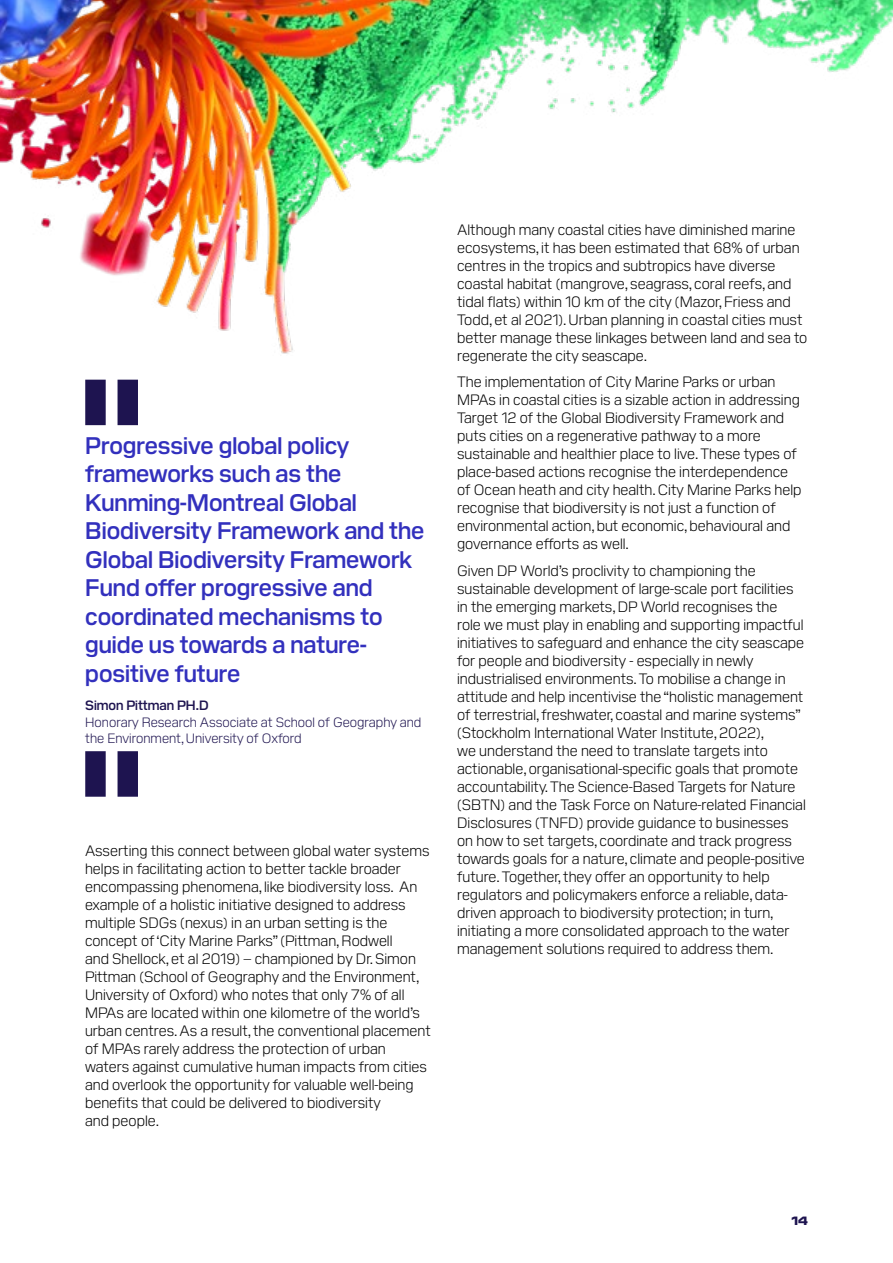
<style>
.page{position:relative;width:893px;height:1263px;background:#fff}
.page>*{position:absolute;margin:0;border:0;box-sizing:border-box;transform-origin:0 0}
.t1{font:600 24px/28.5px "Pilat";color:#3230bd}
.t2{font:300 15px/18px "Pilat";color:#000}
.t3{font:300 13.5px/16.5px "Pilat";color:#1e1450}
.t4{font:600 13.5px "Pilat";color:#1e1450}
.t5{font:800 12px "Pilat Wide";color:#1e1450}
</style>
<div class="page">
<svg style="left:85px;top:380px;width:53px;height:45px"></svg>
<svg style="left:85px;top:751px;width:53px;height:46px"></svg>
<img style="left:0;top:0;width:893px;height:354px">
<p class="t1" style="left:85px;top:429px;width:341px">Progressive global policy frameworks such as the<br>Kunming-Montreal Global<br>Biodiversity Framework and the<br>Global Biodiversity Framework<br>Fund offer progressive and coordinated mechanisms to guide us towards a nature&shy;positive future</p>
<p class="t4" style="left:85px;top:696px;width:125px">Simon Pittman PH.D</p>
<p class="t3" style="left:85px;top:712px;width:338px">Honorary Research Associate at School of Geography and the Environment, University of Oxford</p>
<p class="t2" style="left:85px;top:841px;width:347px">Asserting this connect between global water systems helps in facilitating action to better tackle broader encompassing phenomena, like biodiversity loss. An example of a holistic initiative designed to address multiple SDGs (nexus) in an urban setting is the concept of ‘City Marine Parks” (Pittman, Rodwell<br>and Shellock, et al 2019) – championed by Dr. Simon Pittman (School of Geography and the Environment, University of Oxford) who notes that only 7% of all MPAs are located within one kilometre of the world’s urban centres. As a result, the conventional placement of MPAs rarely address the protection of urban waters against cumulative human impacts from cities and overlook the opportunity for valuable well-being benefits that could be delivered to biodiversity<br>and people.</p>
<p class="t2" style="left:457px;top:219px;width:352px">Although many coastal cities have diminished marine ecosystems, it has been estimated that 68% of urban centres in the tropics and subtropics have diverse coastal habitat (mangrove, seagrass, coral reefs, and tidal flats) within 10 km of the city (Mazor, Friess and Todd, et al 2021). Urban planning in coastal cities must better manage these linkages between land and sea to regenerate the city seascape.</p>
<p class="t2" style="left:457px;top:371px;width:346px">The implementation of City Marine Parks or urban MPAs in coastal cities is a sizable action in addressing Target 12 of the Global Biodiversity Framework and puts cities on a regenerative pathway to a more sustainable and healthier place to live. These types of place-based actions recognise the interdependence of Ocean heath and city health. City Marine Parks help recognise that biodiversity is not just a function of environmental action, but economic, behavioural and governance efforts as well.</p>
<p class="t2" style="left:457px;top:560px;width:350px">Given DP World’s proclivity to championing the sustainable development of large-scale port facilities in the emerging markets, DP World recognises the<br>role we must play in enabling and supporting impactful initiatives to safeguard and enhance the city seascape for people and biodiversity - especially in newly industrialised environments. To mobilise a change in attitude and help incentivise the “holistic management of terrestrial, freshwater, coastal and marine systems” (Stockholm International Water Institute, 2022),<br>we understand the need to translate targets into actionable, organisational-specific goals that promote accountability. The Science-Based Targets for Nature (SBTN) and the Task Force on Nature-related Financial Disclosures (TNFD) provide guidance to businesses on how to set targets, coordinate and track progress towards goals for a nature, climate and people-positive future. Together, they offer an opportunity to help regulators and policymakers enforce a reliable, data&shy;driven approach to biodiversity protection; in turn, initiating a more consolidated approach to the water management solutions required to address them.</p>
<p class="t5" style="left:791px;top:1212px;width:18px">14</p>
</div>
